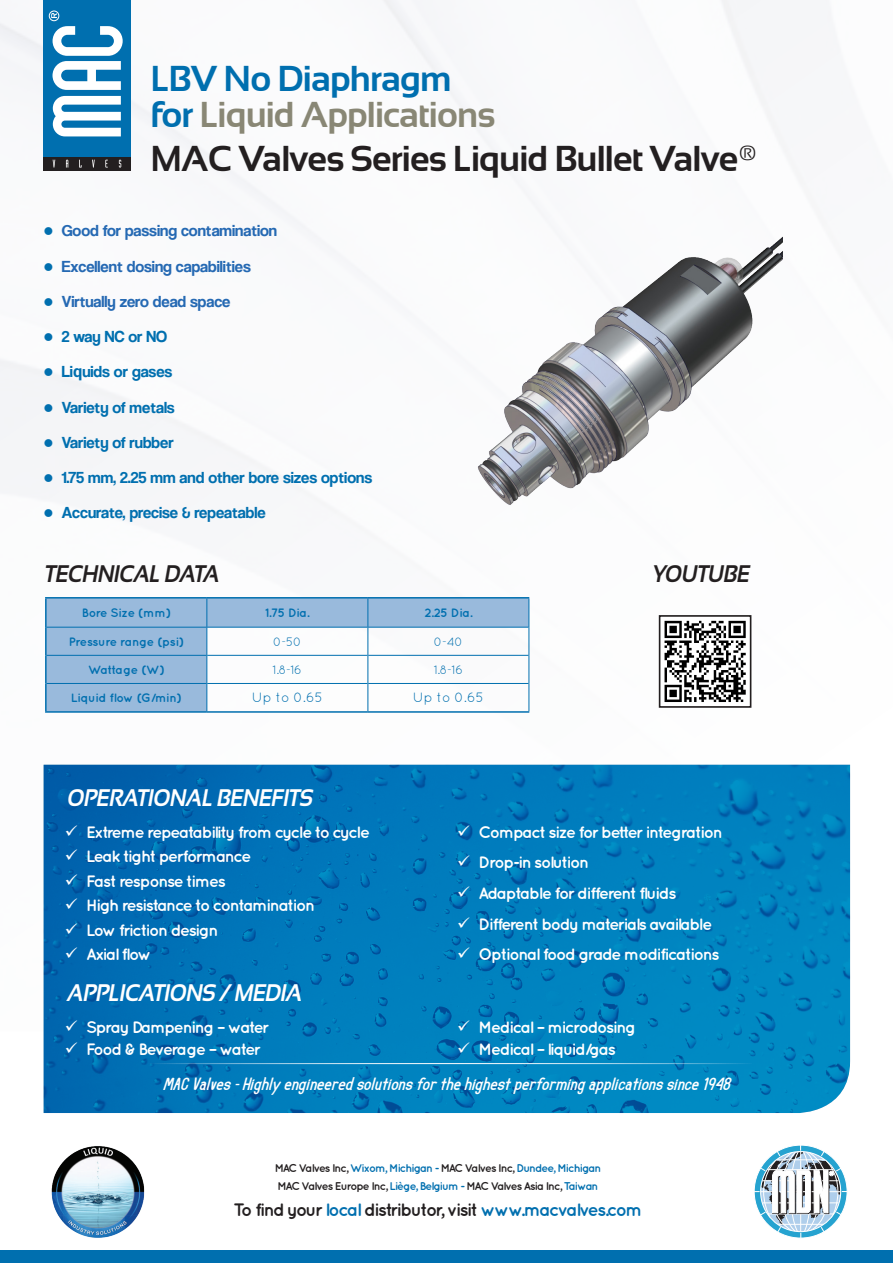
<style>
.page{position:relative;width:893px;height:1263px;background:#fff}
.page>*{position:absolute;margin:0;border:0;box-sizing:border-box;transform-origin:0 0}
.Titre_1{font:700 36px "Sansation";letter-spacing:-.025em;color:#231f20}
.Titre_1-2{font:700 36px "Sansation";letter-spacing:-.025em;color:#898775}
.Titre_1-3{font:700 36px "Sansation";letter-spacing:-.025em;color:#006faf}
.Titre_1-4{font:italic 700 24px "Sansation";color:#fff;scale:.9 1}
.Titre_1-5{font:italic 700 24px "Sansation";color:#231f20;scale:.9 1}
.Slogan{font:italic 18px "Uncertain Sans";color:#fff}
.Texte{font:700 18px "Quicksand";letter-spacing:-.08em;color:#231f20}
.Liste___puce__v{font:700 16.5px "Quicksand";letter-spacing:-.08em;color:#fff}
.Liste_avec_puce_rond{font:16.5px "Coolvetica Rg";color:#006faf}
.Liste_avec_puce_rond-2{font:16.5px "Coolvetica Rg";color:#2569b3}
.Liste___puce__v-2{font:700 16.5px "Quicksand";letter-spacing:-.1em;color:#fff}
.Tableau_txt_italique{font:13.5px "Quicksand";color:#006faf}
.Tableau_txt_italique-2{font:700 12.15px "Quicksand";letter-spacing:-.025em;color:#006faf}
.Tableau_txt_italique-3{font:12.15px "Quicksand";letter-spacing:-.025em;color:#006faf}
.Texte-2{font:700 11.25px "Quicksand";letter-spacing:-.08em;color:#006faf}
.Texte-3{font:700 11.25px "Quicksand";letter-spacing:-.08em;color:#231f20}
.s1{color:#006faf}
.s2{color:#231f20}
</style>
<div class="page">
<img style="left:0;top:0;width:851px;height:1031px">
<div style="left:0;top:1250px;width:893px;height:13px;background:#006faf"></div>
<img style="left:44px;top:765px;width:806px;height:348px">
<div style="left:44px;top:157px;width:87px;height:14px;background:#231f20"></div>
<div style="left:44px;top:0;width:87px;height:157px;background:#006faf"></div>
<svg style="left:49px;top:11px;width:74px;height:157px"></svg>
<hr style="left:145px;top:1063px;width:607px;height:1px;background:#fff">
<svg style="left:47px;top:598px;width:482px;height:113px;fill:#99badc"></svg>
<hr style="left:47px;top:655px;width:159px;height:1px;background:#006faf">
<hr style="left:207px;top:655px;width:161px;height:1px;background:#006faf">
<hr style="left:368px;top:655px;width:161px;height:1px;background:#006faf">
<hr style="left:47px;top:683px;width:159px;height:1px;background:#006faf">
<hr style="left:207px;top:683px;width:161px;height:1px;background:#006faf">
<hr style="left:368px;top:683px;width:161px;height:1px;background:#006faf">
<hr style="left:47px;top:627px;width:160px;height:1px;background:#006faf">
<hr style="left:207px;top:627px;width:161px;height:1px;background:#006faf">
<hr style="left:368px;top:627px;width:161px;height:1px;background:#006faf">
<svg style="left:206px;top:598px;width:1px;height:113px"></svg>
<svg style="left:368px;top:598px;width:1px;height:113px"></svg>
<svg style="left:529px;top:598px;width:1px;height:113px"></svg>
<hr style="left:45px;top:597px;width:162px;height:1px;background:#006faf">
<hr style="left:45px;top:598px;width:2px;height:29px;background:#006faf">
<hr style="left:207px;top:597px;width:161px;height:1px;background:#006faf">
<hr style="left:368px;top:597px;width:161px;height:1px;background:#006faf">
<hr style="left:45px;top:627px;width:2px;height:28px;background:#006faf">
<hr style="left:45px;top:655px;width:2px;height:28px;background:#006faf">
<hr style="left:45px;top:683px;width:2px;height:28px;background:#006faf">
<hr style="left:45px;top:711px;width:162px;height:2px;background:#006faf">
<hr style="left:207px;top:711px;width:161px;height:2px;background:#006faf">
<hr style="left:368px;top:711px;width:161px;height:2px;background:#006faf">
<div style="left:660px;top:616px;width:91px;height:91px;background:#fff"></div>
<svg style="left:664px;top:621px;width:82px;height:81px"></svg>
<div style="left:659px;top:615px;width:92px;height:93px;border:2px solid #231f20"></div>
<svg style="left:754px;top:1145px;width:93px;height:93px"></svg>
<img style="left:51px;top:1146px;width:94px;height:92px">
<img style="left:434px;top:213px;width:349px;height:325px">
<p class="Titre_1-3" style="left:150px;top:58px;width:303px">LBV No Diaphragm</p>
<p class="Titre_1-2" style="left:150px;top:94px;width:346px"><span class="s1">for</span> Liquid Applications</p>
<p class="Titre_1" style="left:150px;top:139px;width:609px">MAC Valves Series Liquid Bullet Valve®</p>
<p class="Liste_avec_puce_rond-2" style="left:44px;top:221px;width:235px"><span class="s1">●</span> Good for passing contamination</p>
<p class="Liste_avec_puce_rond-2" style="left:44px;top:256px;width:209px"><span class="s1">●</span> Excellent dosing capabilities</p>
<p class="Liste_avec_puce_rond-2" style="left:44px;top:292px;width:188px"><span class="s1">●</span> Virtually zero dead space</p>
<p class="Liste_avec_puce_rond" style="left:44px;top:327px;width:125px">● 2 way NC or NO</p>
<p class="Liste_avec_puce_rond" style="left:44px;top:362px;width:130px">● Liquids or gases</p>
<p class="Liste_avec_puce_rond" style="left:44px;top:397px;width:133px">● Variety of metals</p>
<p class="Liste_avec_puce_rond" style="left:44px;top:433px;width:132px">● Variety of rubber</p>
<p class="Liste_avec_puce_rond" style="left:44px;top:468px;width:330px">● 1.75 mm, 2.25 mm and other bore sizes options</p>
<p class="Liste_avec_puce_rond" style="left:44px;top:503px;width:224px">● Accurate, precise &amp; repeatable</p>
<p class="Titre_1-5" style="left:44px;top:561px;width:201px">TECHNICAL DATA</p>
<p class="Tableau_txt_italique-2" style="left:82px;top:605px;width:91px">Bore Size (mm)</p>
<p class="Tableau_txt_italique-2" style="left:265px;top:605px;width:46px">1.75 Dia.</p>
<p class="Tableau_txt_italique-2" style="left:424px;top:605px;width:50px">2.25 Dia.</p>
<p class="Tableau_txt_italique-2" style="left:69px;top:634px;width:117px">Pressure range (psi)</p>
<p class="Tableau_txt_italique-3" style="left:273px;top:634px;width:30px">0-50</p>
<p class="Tableau_txt_italique-3" style="left:434px;top:634px;width:31px">0-40</p>
<p class="Tableau_txt_italique-2" style="left:88px;top:662px;width:78px">Wattage (W)</p>
<p class="Tableau_txt_italique-3" style="left:273px;top:662px;width:31px">1.8-16</p>
<p class="Tableau_txt_italique-3" style="left:434px;top:662px;width:31px">1.8-16</p>
<p class="Tableau_txt_italique-2" style="left:71px;top:691px;width:112px">Liquid flow (G/min)</p>
<p class="Tableau_txt_italique" style="left:252px;top:690px;width:72px">Up to 0.65</p>
<p class="Tableau_txt_italique" style="left:413px;top:690px;width:72px">Up to 0.65</p>
<p class="Titre_1-4" style="left:66px;top:784px;width:280px">OPERATIONAL BENEFITS</p>
<p class="Titre_1-5" style="left:651px;top:560px;width:116px">YOUTUBE</p>
<p class="Liste___puce__v" style="left:65px;top:822px;width:307px">✓ Extreme repeatability from cycle to cycle</p>
<p class="Liste___puce__v" style="left:65px;top:846px;width:188px">✓ Leak tight performance</p>
<p class="Liste___puce__v" style="left:65px;top:871px;width:163px">✓ Fast response times</p>
<p class="Liste___puce__v" style="left:65px;top:895px;width:252px">✓ High resistance to contamination</p>
<p class="Liste___puce__v" style="left:65px;top:920px;width:155px">✓ Low friction design</p>
<p class="Liste___puce__v" style="left:65px;top:944px;width:88px">✓ Axial flow</p>
<p class="Titre_1-4" style="left:66px;top:979px;width:268px">APPLICATIONS / MEDIA</p>
<p class="Liste___puce__v" style="left:457px;top:822px;width:267px">✓ Compact size for better integration</p>
<p class="Liste___puce__v" style="left:457px;top:853px;width:134px">✓ Drop-in solution</p>
<p class="Liste___puce__v" style="left:457px;top:883px;width:221px">✓ Adaptable for different fluids</p>
<p class="Liste___puce__v" style="left:457px;top:914px;width:257px">✓ Different body materials available</p>
<p class="Liste___puce__v" style="left:457px;top:944px;width:264px">✓ Optional food grade modifications</p>
<p class="Liste___puce__v" style="left:65px;top:1017px;width:206px">✓ Spray Dampening – water</p>
<p class="Liste___puce__v-2" style="left:65px;top:1039px;width:198px">✓ Food &amp; Beverage – water</p>
<p class="Liste___puce__v" style="left:457px;top:1017px;width:180px">✓ Medical – microdosing</p>
<p class="Liste___puce__v" style="left:457px;top:1039px;width:160px">✓ Medical – liquid/gas</p>
<p class="Slogan" style="left:163px;top:1075px;width:574px">MACValves-Highlyengineeredsolutionsforthehighestperformingapplicationssince1948</p>
<p class="Texte-2" style="left:275px;top:1162px;width:328px"><span class="s2">MAC Valves Inc,</span> Wixom, Michigan - <span class="s2">MAC Valves Inc,</span> Dundee, Michigan</p>
<p class="Texte-3" style="left:278px;top:1180px;width:322px">MAC Valves Europe Inc, <span class="s1">Liège, Belgium -</span> MAC Valves Asia Inc, <span class="s1">Taiwan</span></p>
<p class="Texte" style="left:233px;top:1198px;width:411px">To find your <span class="s1">local</span> distributor, visit <span class="s1">www.macvalves.com</span></p>
</div>
